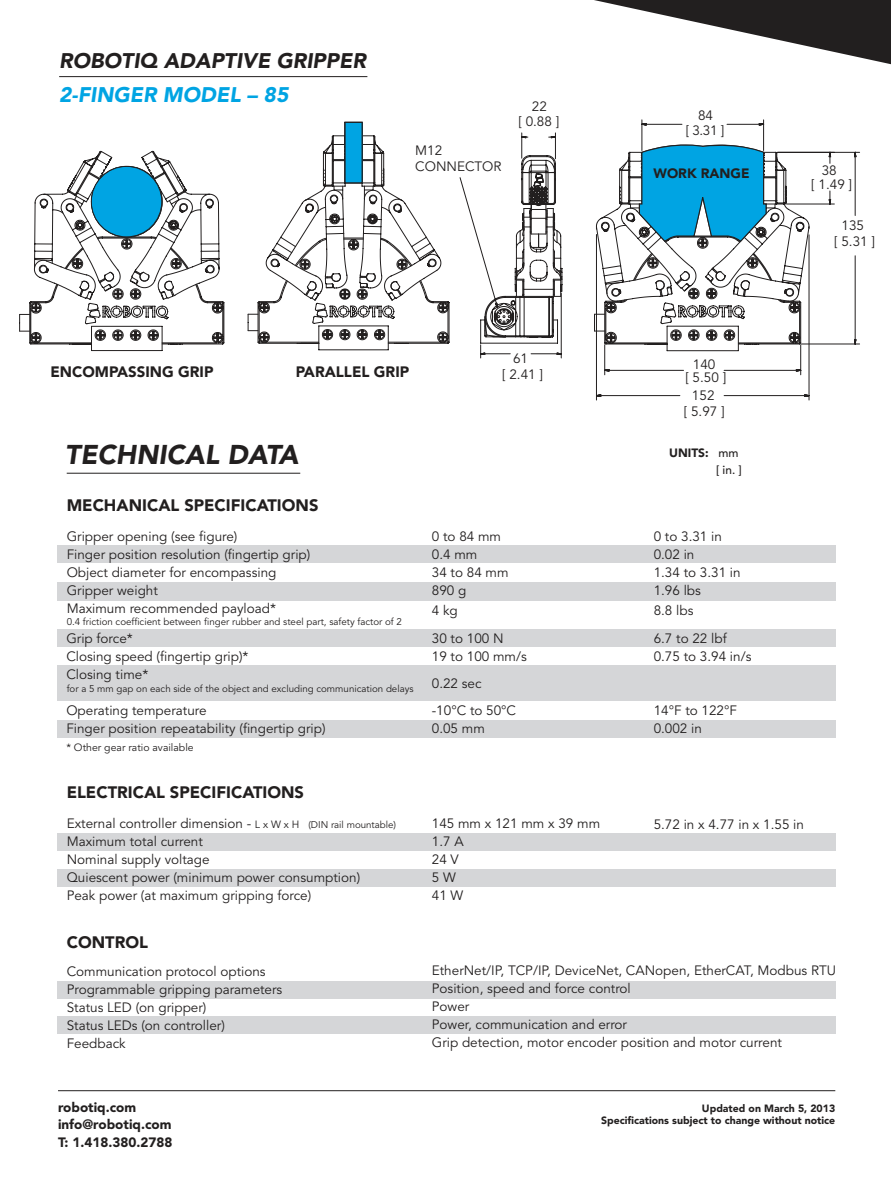
<style>
.page{position:relative;width:891px;height:1188px;background:#fff}
.page>*{position:absolute;margin:0;border:0;box-sizing:border-box;transform-origin:0 0}
.t1{font:italic 900 27px "Avenir";color:#221f1f}
.t2{font:italic 900 21px "Avenir";color:#221f1f}
.t3{font:italic 900 21px "Avenir";color:#00a4e3}
.t4{font:900 16.5px "Avenir";color:#221f1f}
.t5{font:900 15px "Avenir";color:#221f1f}
.t6{font:13.5px/18px "Avenir";color:#221f1f}
.t7{font:900 13.5px "Avenir";color:#221f1f}
.t8{font:900 12px "Avenir";color:#221f1f}
.t9{font:500 11.85px "Avenir";color:#221f1f}
.t10{font:900 10.5px/12px "Avenir";color:#221f1f;text-align:right}
.t11{font:10.5px "Avenir";color:#221f1f}
.t12{font:9.75px "Avenir";color:#221f1f}
.s1{font-weight:500;font-size:11.85px}
.s2{font-size:10.5px}
</style>
<div class="page">
<div style="left:57px;top:582px;width:778px;height:19px;background:#d5d6d8"></div>
<div style="left:57px;top:545px;width:778px;height:18px;background:#d5d6d8"></div>
<div style="left:57px;top:629px;width:778px;height:18px;background:#d5d6d8"></div>
<div style="left:57px;top:666px;width:778px;height:35px;background:#d5d6d8"></div>
<div style="left:57px;top:720px;width:778px;height:18px;background:#d5d6d8"></div>
<div style="left:57px;top:833px;width:778px;height:18px;background:#d5d6d8"></div>
<div style="left:57px;top:869px;width:778px;height:18px;background:#d5d6d8"></div>
<div style="left:57px;top:981px;width:778px;height:18px;background:#d5d6d8"></div>
<div style="left:57px;top:1016px;width:778px;height:18px;background:#d5d6d8"></div>
<hr style="left:59px;top:76px;width:308px;height:1px;background:#221f1f">
<svg style="left:594px;top:0;width:297px;height:64px"></svg>
<hr style="left:67px;top:473px;width:233px;height:1px;background:#221f1f">
<hr style="left:58px;top:1090px;width:777px;height:1px;background:#221f1f">
<svg style="left:19px;top:151px;width:206px;height:200px"></svg>
<svg style="left:248px;top:135px;width:202px;height:209px"></svg>
<svg style="left:460px;top:132px;width:102px;height:226px"></svg>
<svg style="left:596px;top:120px;width:264px;height:277px"></svg>
<svg style="left:604px;top:369px;width:11px;height:3px"></svg>
<svg style="left:791px;top:369px;width:10px;height:3px"></svg>
<svg style="left:854px;top:152px;width:3px;height:8px"></svg>
<svg style="left:854px;top:334px;width:3px;height:10px"></svg>
<svg style="left:828px;top:194px;width:4px;height:10px"></svg>
<svg style="left:829px;top:152px;width:2px;height:8px"></svg>
<svg style="left:642px;top:123px;width:10px;height:3px"></svg>
<svg style="left:754px;top:123px;width:10px;height:3px"></svg>
<svg style="left:594px;top:141px;width:215px;height:210px"></svg>
<div style="left:91px;top:166px;width:71px;height:71px;background:#00a4e3;border-radius:50%"></div>
<div style="left:91px;top:166px;width:71px;height:71px;border:1px solid #221f1f;border-radius:50%"></div>
<div style="left:345px;top:122px;width:17px;height:61px;background:#00a4e3"></div>
<h2 class="t2" style="left:59px;top:53px;width:308px">ROBOTIQ ADAPTIVE GRIPPER</h2>
<h2 class="t3" style="left:59px;top:87px;width:231px">2-FINGER MODEL – 85</h2>
<p class="t6" style="left:415px;top:143px;width:88px;line-height:16.2px">M12<br>CONNECTOR</p>
<p class="t6" style="left:532px;top:99px;width:17px">22</p>
<p class="t6" style="left:518px;top:114px;width:42px">[ 0.88 ]</p>
<p class="t6" style="left:698px;top:107px;width:17px">84</p>
<p class="t6" style="left:686px;top:122px;width:40px">[ 3.31 ]</p>
<p class="t7" style="left:654px;top:168px;width:97px">WORK RANGE</p>
<p class="t6" style="left:822px;top:163px;width:17px">38</p>
<p class="t6" style="left:811px;top:176px;width:42px">[ 1.49 ]</p>
<p class="t6" style="left:842px;top:218px;width:24px">135</p>
<p class="t6" style="left:834px;top:234px;width:42px">[ 5.31 ]</p>
<p class="t5" style="left:50px;top:366px;width:165px">ENCOMPASSING GRIP</p>
<p class="t5" style="left:296px;top:366px;width:115px">PARALLEL GRIP</p>
<h1 class="t1" style="left:65px;top:444px;width:235px">TECHNICAL DATA</h1>
<p class="t4" style="left:67px;top:498px;width:253px">MECHANICAL SPECIFICATIONS</p>
<p class="t6" style="left:513px;top:351px;width:17px">61</p>
<p class="t6" style="left:502px;top:367px;width:42px">[ 2.41 ]</p>
<p class="t6" style="left:693px;top:356px;width:24px">140</p>
<p class="t6" style="left:685px;top:370px;width:42px">[ 5.50 ]</p>
<p class="t6" style="left:692px;top:388px;width:24px">152</p>
<p class="t6" style="left:684px;top:404px;width:42px">[ 5.97 ]</p>
<p class="t8" style="left:669px;top:448px;width:71px">UNITS: <span class="s1">mm</span></p>
<p class="t9" style="left:716px;top:465px;width:27px">[ in. ]</p>
<p class="t6" style="left:67px;top:528px;width:245px">Gripper opening (see figure)<br>Finger position resolution (fingertip grip)<br>Object diameter for encompassing<br>Gripper weight<br>Maximum recommended payload*</p>
<p class="t6" style="left:432px;top:529px;width:78px">0 to 84 mm<br>0.4 mm<br>34 to 84 mm<br>890 g</p>
<p class="t6" style="left:654px;top:529px;width:89px">0 to 3.31 in<br>0.02 in<br>1.34 to 3.31 in<br>1.96 lbs</p>
<p class="t6" style="left:432px;top:603px;width:28px">4 kg</p>
<p class="t6" style="left:654px;top:603px;width:41px">8.8 lbs</p>
<p class="t12" style="left:67px;top:618px;width:337px">0.4 friction coefficient between finger rubber and steel part, safety factor of 2</p>
<p class="t6" style="left:66px;top:630px;width:184px">Grip force*<br>Closing speed (fingertip grip)*<br>Closing time*</p>
<p class="t6" style="left:66px;top:702px;width:261px">Operating temperature<br>Finger position repeatability (fingertip grip)</p>
<p class="t11" style="left:66px;top:743px;width:129px">* Other gear ratio available</p>
<p class="t12" style="left:67px;top:685px;width:348px">for a 5 mm gap on each side of the object and excluding communication delays</p>
<p class="t4" style="left:67px;top:785px;width:239px">ELECTRICAL SPECIFICATIONS</p>
<p class="t6" style="left:432px;top:630px;width:97px">30 to 100 N<br>19 to 100 mm/s</p>
<p class="t6" style="left:432px;top:675px;width:51px">0.22 sec</p>
<p class="t6" style="left:432px;top:702px;width:86px">-10°C to 50°C<br>0.05 mm</p>
<p class="t6" style="left:654px;top:630px;width:99px">6.7 to 22 lbf<br>0.75 to 3.94 in/s</p>
<p class="t6" style="left:654px;top:702px;width:85px">14°F to 122°F<br>0.002 in</p>
<p class="t6" style="left:67px;top:816px;width:295px">External controller dimension - <span class="s2">L x W x H </span>Maximum total current<br>Nominal supply voltage<br>Quiescent power (minimum power consumption)<br>Peak power (at maximum gripping force)</p>
<p class="t6" style="left:432px;top:816px;width:170px">145 mm x 121 mm x 39 mm<br>1.7 A<br>24 V<br>5 W<br>41 W</p>
<p class="t6" style="left:654px;top:817px;width:152px">5.72 in x 4.77 in x 1.55 in</p>
<p class="t12" style="left:308px;top:821px;width:89px">(DIN rail mountable)</p>
<p class="t4" style="left:67px;top:935px;width:83px">CONTROL</p>
<p class="t6" style="left:67px;top:964px;width:217px">Communication protocol options<br>Programmable gripping parameters<br>Status LED (on gripper)<br>Status LEDs (on controller)<br>Feedback</p>
<p class="t6" style="left:432px;top:963px;width:406px">EtherNet/IP, TCP/IP, DeviceNet, CANopen, EtherCAT, Modbus RTU Position, speed and force control<br>Power<br>Power, communication and error<br>Grip detection, motor encoder position and motor current</p>
<p class="t7" style="left:58px;top:1102px;width:80px">robotiq.com</p>
<p class="t7" style="left:58px;top:1119px;width:115px">info@robotiq.com</p>
<p class="t7" style="left:58px;top:1136px;width:116px">T: 1.418.380.2788</p>
<p class="t10" style="left:601px;top:1103px;width:236px">Updated on March 5, 2013<br>Specifications subject to change without notice</p>
</div>
